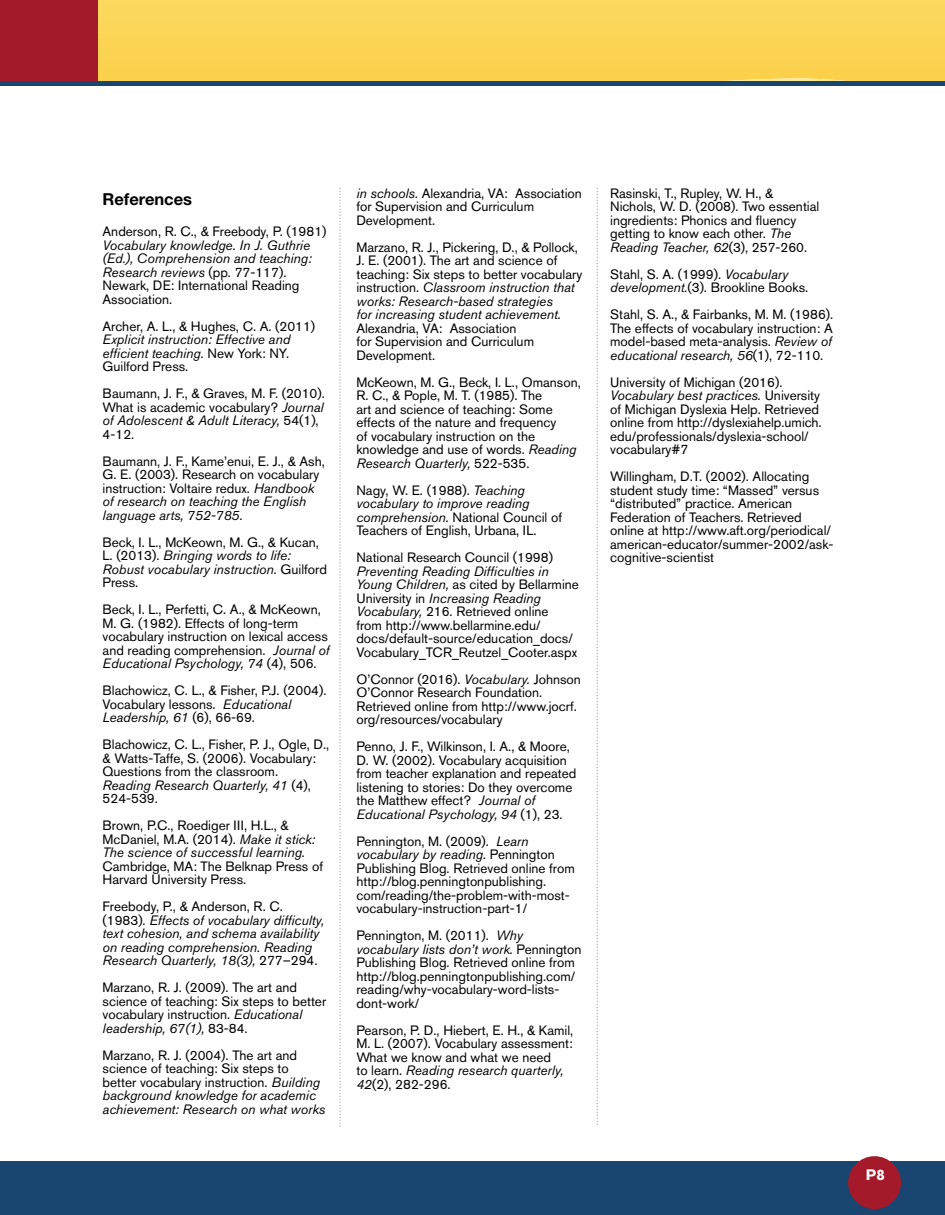
<style>
.page{position:relative;width:945px;height:1215px;background:#fff}
.page>*{position:absolute;margin:0;border:0;box-sizing:border-box;transform-origin:0 0}
.t1{font:700 16.5px "Helvetica Neue LT Std";color:#000}
.t2{font:700 15px "Akzidenz Grotesk BE";color:#fff}
.t3{font:13.5px/13.5px "Akzidenz Grotesk BE";color:#000}
.t4{font:italic 13.5px/13.5px "Akzidenz Grotesk BE";color:#000}
.s1{font-style:normal}
.s2{font-style:italic}
</style>
<div class="page">
<svg style="left:597px;top:188px;width:1px;height:937px"></svg>
<svg style="left:339px;top:188px;width:2px;height:939px"></svg>
<svg style="left:98px;top:0;width:847px;height:81px;background:#fbd454"></svg>
<img style="left:688px;top:78px;width:184px;height:3px">
<div style="left:0;top:1162px;width:945px;height:53px;background:#194571"></div>
<div style="left:0;top:0;width:98px;height:81px;background:#a51a2a"></div>
<div style="left:848px;top:1156px;width:53px;height:53px;background:#a51a2a;border-radius:50%"></div>
<div style="left:0;top:81px;width:945px;height:5px;background:#194571"></div>
<p class="t1" style="left:103px;top:189px;width:91px">References</p>
<p class="t3" style="left:103px;top:225px;width:225px">Anderson, R. C., &amp; Freebody, P. (1981)</p>
<p class="t4" style="left:103px;top:238px;width:211px">Vocabulary knowledge. In J. Guthrie (Ed.), Comprehension and teaching:<br>Research reviews <span class="s1">(pp. 77-117).<br>Newark, DE: International Reading<br>Association.</span></p>
<p class="t3" style="left:103px;top:319px;width:214px">Archer, A. L., &amp; Hughes, C. A. (2011)</p>
<p class="t4" style="left:103px;top:333px;width:189px;text-align:justify">Explicit instruction: Effective and efficient teaching. <span class="s1">New York: NY.<br>Guilford Press.</span></p>
<p class="t3" style="left:103px;top:387px;width:224px">Baumann, J. F., &amp; Graves, M. F. (2010).<br>What is academic vocabulary? <span class="s2">Journal of Adolescent &amp; Adult Literacy,</span> 54(1),<br>4-12.</p>
<p class="t3" style="left:103px;top:454px;width:224px">Baumann, J. F., Kame’enui, E. J., &amp; Ash, G. E. (2003). Research on vocabulary instruction: Voltaire redux. <span class="s2">Handbook of research on teaching the English language arts, 752-785</span>.</p>
<p class="t3" style="left:103px;top:535px;width:226px">Beck, I. L., McKeown, M. G., &amp; Kucan,<br>L. (2013). <span class="s2">Bringing words to life:<br>Robust vocabulary instruction.</span> Guilford<br>Press.</p>
<p class="t3" style="left:103px;top:603px;width:228px">Beck, I. L., Perfetti, C. A., &amp; McKeown, M. G. (1982). Effects of long-term vocabulary instruction on lexical access and reading comprehension. <span class="s2">Journal of Educational Psychology, 74</span> (4), 506.</p>
<p class="t3" style="left:103px;top:684px;width:225px">Blachowicz, C. L., &amp; Fisher, P.J. (2004).<br>Vocabulary lessons. <span class="s2">Educational<br>Leadership, 61</span> (6), 66-69.</p>
<p class="t3" style="left:103px;top:738px;width:228px">Blachowicz, C. L., Fisher, P. J., Ogle, D., &amp; Watts-Taffe, S. (2006). Vocabulary:<br>Questions from the classroom.<br><span class="s2">Reading Research Quarterly, 41</span> (4),<br>524-539.</p>
<p class="t3" style="left:103px;top:819px;width:214px">Brown, P.C., Roediger III, H.L., &amp;<br>McDaniel, M.A. (2014). <span class="s2">Make it stick:<br>The science of successful learning.</span></p>
<p class="t3" style="left:103px;top:859px;width:222px">Cambridge, MA: The Belknap Press of<br>Harvard University Press.</p>
<p class="t4" style="left:103px;top:900px;width:223px"><span class="s1">Freebody, P., &amp; Anderson, R. C. (1983).</span> Effects of vocabulary difficulty, text cohesion, and schema availability on reading comprehension. Reading Research Quarterly, 18(3), <span class="s1">277–294.</span></p>
<p class="t3" style="left:103px;top:981px;width:225px">Marzano, R. J. (2009). The art and science of teaching: Six steps to better vocabulary instruction. <span class="s2">Educational leadership, 67(1),</span> 83-84.</p>
<p class="t3" style="left:103px;top:1048px;width:224px">Marzano, R. J. (2004). The art and science of teaching: Six steps to better vocabulary instruction. <span class="s2">Building background knowledge for academic achievement: Research on what works</span></p>
<p class="t3" style="left:356px;top:186px;width:227px"><span class="s2">in schools.</span> Alexandria, VA: Association for Supervision and Curriculum<br>Development.</p>
<p class="t3" style="left:356px;top:240px;width:227px">Marzano, R. J., Pickering, D., &amp; Pollock, J. E. (2001). The art and science of teaching: Six steps to better vocabulary instruction. <span class="s2">Classroom instruction that works: Research-based strategies<br>for increasing student achievement.</span></p>
<p class="t3" style="left:356px;top:321px;width:179px">Alexandria, VA: Association for Supervision and Curriculum<br>Development.</p>
<p class="t3" style="left:356px;top:375px;width:226px">McKeown, M. G., Beck, I. L., Omanson, R. C., &amp; Pople, M. T. (1985). The<br>art and science of teaching: Some effects of the nature and frequency<br>of vocabulary instruction on the knowledge and use of words. <span class="s2">Reading Research Quarterly,</span> 522-535.</p>
<p class="t3" style="left:356px;top:483px;width:207px">Nagy, W. E. (1988). <span class="s2">Teaching vocabulary to improve reading comprehension.</span> National Council of<br>Teachers of English, Urbana, IL.</p>
<p class="t3" style="left:356px;top:551px;width:198px">National Research Council (1998)</p>
<p class="t3" style="left:356px;top:564px;width:224px"><span class="s2">Preventing Reading Difficulties in Young Children,</span> as cited by Bellarmine University in <span class="s2">Increasing Reading Vocabulary,</span> 216. Retrieved online<br>from http://www.bellarmine.edu/ docs/default-source/education_docs/ Vocabulary_TCR_Reutzel_Cooter.aspx</p>
<p class="t3" style="left:356px;top:672px;width:226px">O’Connor (2016). <span class="s2">Vocabulary.</span> Johnson O’Connor Research Foundation.<br>Retrieved online from http://www.jocrf. org/resources/vocabulary</p>
<p class="t3" style="left:356px;top:740px;width:221px">Penno, J. F., Wilkinson, I. A., &amp; Moore, D. W. (2002). Vocabulary acquisition from teacher explanation and repeated listening to stories: Do they overcome the Matthew effect? <span class="s2">Journal of Educational Psychology, 94</span> (1), 23.</p>
<p class="t3" style="left:356px;top:834px;width:220px">Pennington, M. (2009). <span class="s2">Learn vocabulary by reading.</span> Pennington Publishing Blog. Retrieved online from http://blog.penningtonpublishing. com/reading/the-problem-with-most&shy;vocabulary-instruction-part-1/</p>
<p class="t3" style="left:356px;top:929px;width:227px">Pennington, M. (2011). <span class="s2">Why vocabulary lists don’t work.</span> Pennington Publishing Blog. Retrieved online from http://blog.penningtonpublishing.com/ reading/why-vocabulary-word-lists&shy;dont-work/</p>
<p class="t3" style="left:356px;top:1023px;width:218px">Pearson, P. D., Hiebert, E. H., &amp; Kamil,<br>M. L. (2007). Vocabulary assessment:<br>What we know and what we need<br>to learn. <span class="s2">Reading research quarterly,<br>42</span>(2), 282-296.</p>
<p class="t3" style="left:610px;top:186px;width:211px">Rasinski, T., Rupley, W. H., &amp; Nichols, W. D. (2008). Two essential ingredients: Phonics and fluency getting to know each other. <span class="s2">The Reading Teacher, 62</span>(3), 257-260.</p>
<p class="t3" style="left:610px;top:267px;width:200px">Stahl, S. A. (1999). <span class="s2">Vocabulary development.</span>(3). Brookline Books.</p>
<p class="t3" style="left:610px;top:308px;width:225px">Stahl, S. A., &amp; Fairbanks, M. M. (1986).<br>The effects of vocabulary instruction: A model-based meta-analysis. <span class="s2">Review of educational research, 56</span>(1), 72-110.</p>
<p class="t3" style="left:610px;top:375px;width:213px">University of Michigan (2016).<br><span class="s2">Vocabulary best practices.</span> University of Michigan Dyslexia Help. Retrieved online from http://dyslexiahelp.umich. edu/professionals/dyslexia-school/ vocabulary#7</p>
<p class="t3" style="left:610px;top:470px;width:225px">Willingham, D.T. (2002). Allocating student study time: “Massed” versus “distributed” practice. American Federation of Teachers. Retrieved online at http://www.aft.org/periodical/ american-educator/summer-2002/ask&shy;cognitive-scientist</p>
<p class="t2" style="left:866px;top:1166px;width:20px">P8</p>
</div>
